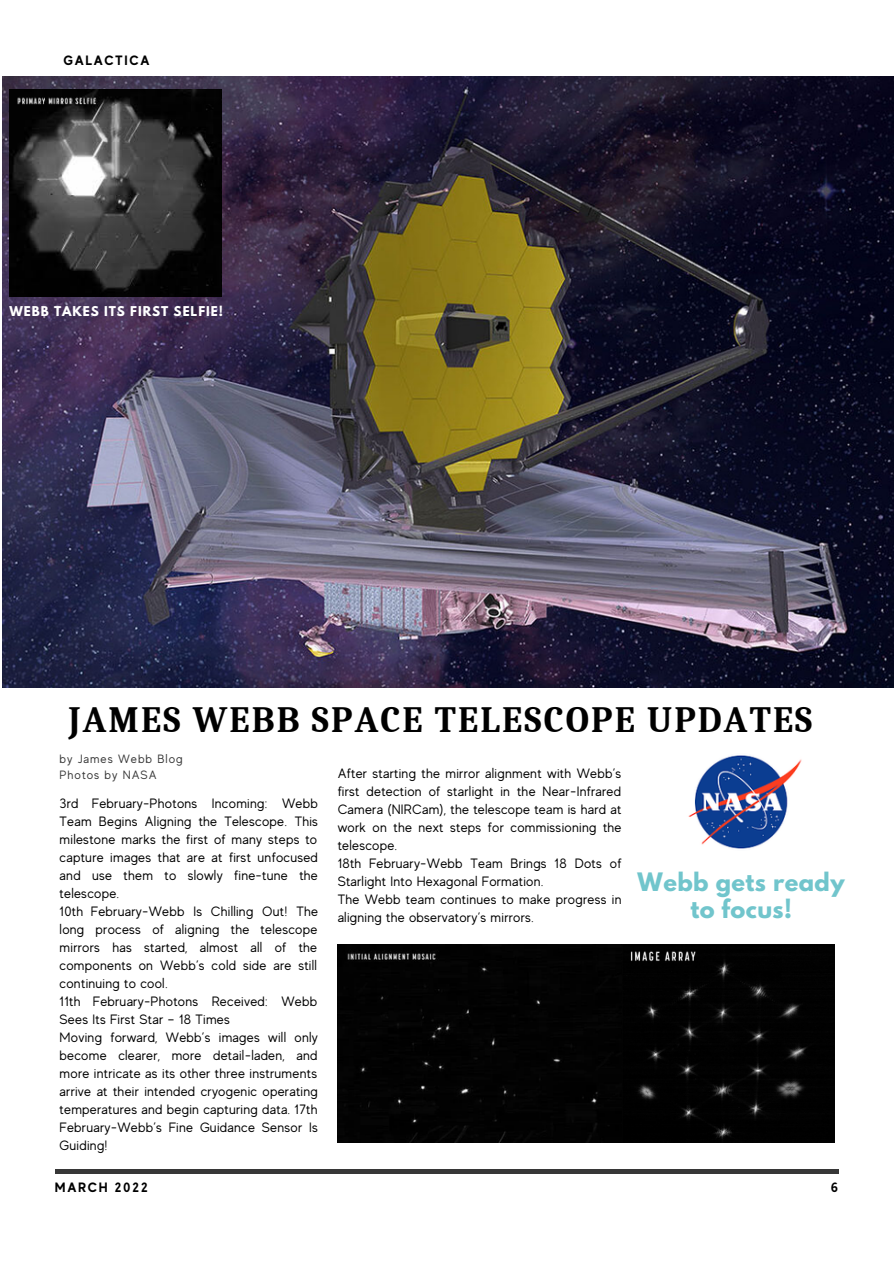
<style>
.page{position:relative;width:894px;height:1264px;background:#fff}
.page>*{position:absolute;margin:0;border:0;box-sizing:border-box;transform-origin:0 0}
.t1{font:700 36px "Caladea";letter-spacing:.06em;color:#000}
.t2{font:700 22.5px/27px "League Spartan";letter-spacing:.02em;color:#71c5cc;text-align:center}
.t3{font:13.5px/18px "MADE Evolve Sans";letter-spacing:.02em;color:#000}
.t4{font:700 13.5px "MADE Evolve Sans";letter-spacing:.12em;color:#000}
.t5{font:12px/16px "MADE Evolve Sans";letter-spacing:.08em;color:#373737}
.t6{font:700 12px "League Spartan";letter-spacing:.08em;color:#fff}
</style>
<div class="page">
<img style="left:3px;top:77px;width:890px;height:610px">
<img style="left:9px;top:89px;width:212px;height:208px">
<img style="left:688px;top:755px;width:114px;height:94px">
<div style="left:337px;top:944px;width:497px;height:198px;background:#020202"></div>
<div style="left:55px;top:1168px;width:783px;height:5px;background:#373737"></div>
<p class="t4" style="left:63px;top:52px;width:87px">GALACTICA</p>
<p class="t6" style="left:9px;top:305px;width:215px">WEBB TAKES ITS FIRST SELFIE!</p>
<h1 class="t1" style="left:68px;top:699px;width:745px">JAMES WEBB SPACE TELESCOPE UPDATES</h1>
<p class="t5" style="left:60px;top:751px;width:124px">by James Webb Blog<br>Photos by NASA</p>
<p class="t3" style="left:60px;top:794px;width:260px">3rd February-Photons Incoming: Webb Team Begins Aligning the Telescope. This milestone marks the first of many steps to capture images that are at first unfocused and use them to slowly fine-tune the telescope.<br>10th February-Webb Is Chilling Out! The long process of aligning the telescope mirrors has started, almost all of the components on Webb’s cold side are still continuing to cool.<br>11th February-Photons Received: Webb Sees Its First Star – 18 Times<br>Moving forward, Webb’s images will only become clearer, more detail-laden, and more intricate as its other three instruments arrive at their intended cryogenic operating temperatures and begin capturing data. 17th February-Webb’s Fine Guidance Sensor Is Guiding!</p>
<p class="t3" style="left:337px;top:764px;width:285px">After starting the mirror alignment with Webb’s first detection of starlight in the Near-Infrared Camera (NIRCam), the telescope team is hard at work on the next steps for commissioning the telescope.<br>18th February-Webb Team Brings 18 Dots of Starlight Into Hexagonal Formation.<br>The Webb team continues to make progress in aligning the observatory’s mirrors.</p>
<h2 class="t2" style="left:637px;top:871px;width:208px">Webb gets ready to focus!</h2>
<p class="t4" style="left:55px;top:1178px;width:95px">MARCH 2022</p>
<p class="t4" style="left:830px;top:1179px;width:9px">6</p>
</div>
